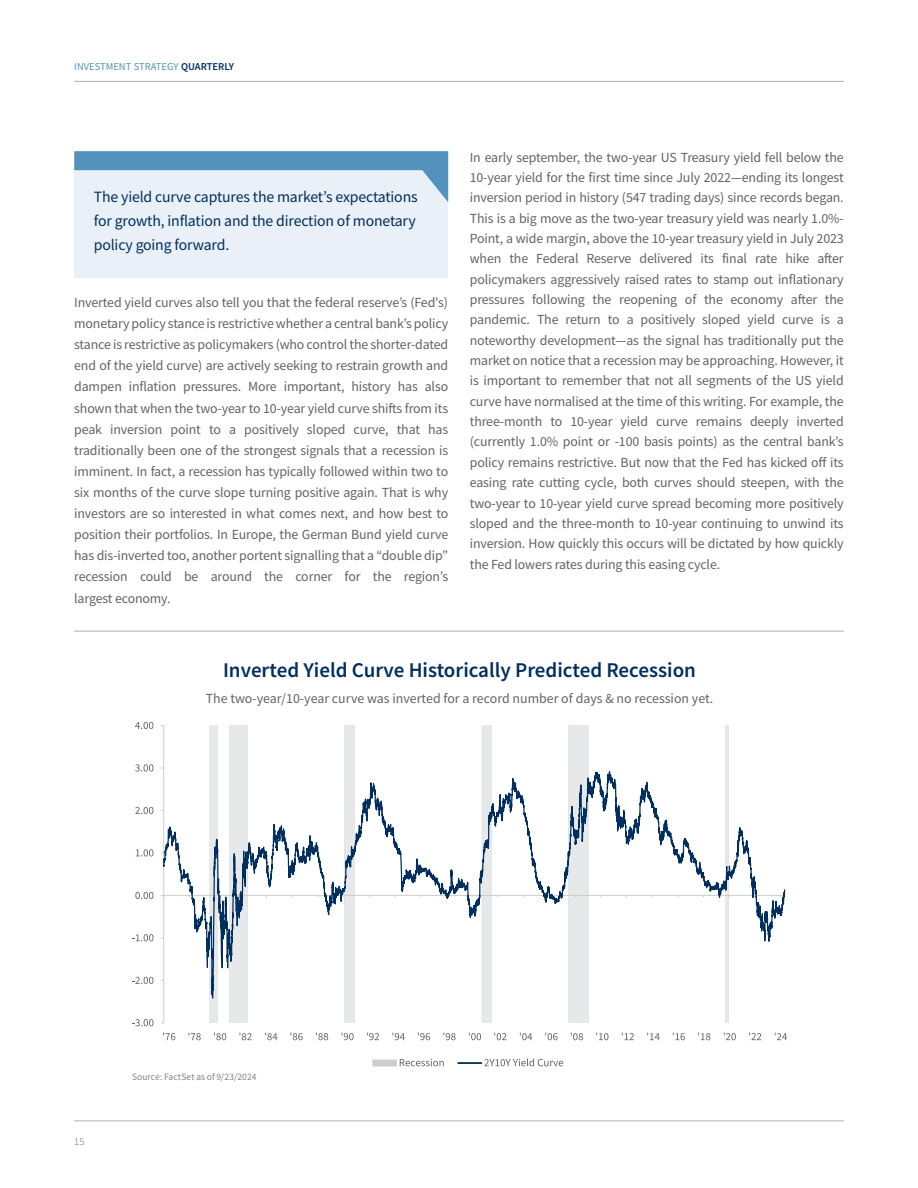
<style>
.page{position:relative;width:918px;height:1188px;background:#fff}
.page>*{position:absolute;margin:0;border:0;box-sizing:border-box;transform-origin:0 0}
.Body_copy_9_25_13{font:600 21px "Source Sans Pro";color:#002e5e}
.t1{font:15.75px/24px "Source Sans Pro";letter-spacing:-.01em;color:#002e5e}
.Body_copy_9_25_13-2{font:13.8px/20.4px "Source Sans Pro";letter-spacing:-.01em;color:#636366;text-align:justify}
.t2{font:10.5px "Source Sans Pro";color:#5292bd}
.t3{font:300 10.5px "Source Sans Pro";color:#636366}
.t4{font:9.75px "Source Sans Pro";letter-spacing:.01em;color:#808285}
.s1{font-weight:600;color:#002e5e}
</style>
<div class="page">
<hr style="left:74px;top:1120px;width:770px;height:1px;background:#adaeb2">
<hr style="left:74px;top:81px;width:770px;height:1px;background:#adaeb2">
<div style="left:74px;top:153px;width:374px;height:125px;background:#eaf0f7"></div>
<svg style="left:74px;top:151px;width:374px;height:51px"></svg>
<svg style="left:162px;top:630px;width:624px;height:492px"></svg>
<svg style="left:132px;top:1019px;width:21px;height:7px"></svg>
<svg style="left:132px;top:977px;width:21px;height:7px"></svg>
<svg style="left:132px;top:934px;width:21px;height:7px"></svg>
<svg style="left:135px;top:892px;width:18px;height:7px"></svg>
<svg style="left:136px;top:849px;width:17px;height:8px"></svg>
<svg style="left:135px;top:807px;width:18px;height:7px"></svg>
<svg style="left:135px;top:764px;width:18px;height:8px"></svg>
<svg style="left:135px;top:722px;width:18px;height:7px"></svg>
<div style="left:373px;top:1060px;width:23px;height:6px;background:#cccdcf"></div>
<div style="left:372px;top:1060px;width:25px;height:7px;border:1px solid #cccdcf"></div>
<svg style="left:400px;top:1059px;width:44px;height:7px"></svg>
<hr style="left:458px;top:1062px;width:23px;height:2px;background:#002e5e">
<svg style="left:484px;top:1058px;width:79px;height:8px"></svg>
<svg style="left:163px;top:1033px;width:12px;height:7px"></svg>
<svg style="left:188px;top:1033px;width:13px;height:7px"></svg>
<svg style="left:214px;top:1033px;width:12px;height:7px"></svg>
<svg style="left:239px;top:1033px;width:13px;height:7px"></svg>
<svg style="left:265px;top:1033px;width:12px;height:7px"></svg>
<svg style="left:290px;top:1033px;width:13px;height:7px"></svg>
<svg style="left:316px;top:1033px;width:12px;height:7px"></svg>
<svg style="left:341px;top:1033px;width:13px;height:7px"></svg>
<svg style="left:367px;top:1033px;width:12px;height:7px"></svg>
<svg style="left:392px;top:1033px;width:13px;height:7px"></svg>
<svg style="left:418px;top:1033px;width:12px;height:7px"></svg>
<svg style="left:443px;top:1033px;width:13px;height:7px"></svg>
<svg style="left:469px;top:1033px;width:12px;height:7px"></svg>
<svg style="left:494px;top:1033px;width:13px;height:7px"></svg>
<svg style="left:520px;top:1033px;width:12px;height:7px"></svg>
<svg style="left:545px;top:1033px;width:13px;height:7px"></svg>
<svg style="left:571px;top:1033px;width:12px;height:7px"></svg>
<svg style="left:596px;top:1033px;width:12px;height:7px"></svg>
<svg style="left:622px;top:1033px;width:12px;height:7px"></svg>
<svg style="left:647px;top:1033px;width:13px;height:7px"></svg>
<svg style="left:673px;top:1033px;width:12px;height:7px"></svg>
<svg style="left:698px;top:1033px;width:12px;height:7px"></svg>
<svg style="left:724px;top:1033px;width:12px;height:7px"></svg>
<svg style="left:749px;top:1033px;width:12px;height:7px"></svg>
<svg style="left:775px;top:1033px;width:12px;height:7px"></svg>
<hr style="left:74px;top:631px;width:770px;height:1px;background:#adaeb2">
<p class="t2" style="left:74px;top:60px;width:161px">INVESTMENT STRATEGY <span class="s1">QUARTERLY</span></p>
<p class="t1" style="left:94px;top:185px;width:325px">The yield curve captures the market’s expectations for growth, inflation and the direction of monetary policy going forward.</p>
<p class="Body_copy_9_25_13-2" style="left:74px;top:292px;width:376px;line-height:21.1px">Inverted yield curves also tell you that the federal reserve’s (Fed's) monetary policy stance is restrictive whether a central bank’s policy stance is restrictive as policymakers (who control the shorter-dated end of the yield curve) are actively seeking to restrain growth and dampen inflation pressures. More important, history has also shown that when the two-year to 10-year yield curve shifts from its peak inversion point to a positively sloped curve, that has traditionally been one of the strongest signals that a recession is imminent. In fact, a recession has typically followed within two to six months of the curve slope turning positive again. That is why investors are so interested in what comes next, and how best to position their portfolios. In Europe, the German Bund yield curve has dis-inverted too, another portent signalling that a “double dip” recession could be around the corner for the region’s largest economy.</p>
<p class="Body_copy_9_25_13-2" style="left:470px;top:147px;width:375px">In early september, the two-year US Treasury yield fell below the 10-year yield for the first time since July 2022—ending its longest inversion period in history (547 trading days) since records began.<br>This is a big move as the two-year treasury yield was nearly 1.0%- Point, a wide margin, above the 10-year treasury yield in July 2023 when the Federal Reserve delivered its final rate hike after policymakers aggressively raised rates to stamp out inflationary pressures following the reopening of the economy after the pandemic. The return to a positively sloped yield curve is a noteworthy development—as the signal has traditionally put the market on notice that a recession may be approaching. However, it is important to remember that not all segments of the US yield curve have normalised at the time of this writing. For example, the three-month to 10-year yield curve remains deeply inverted (currently 1.0% point or -100 basis points) as the central bank’s policy remains restrictive. But now that the Fed has kicked off its easing rate cutting cycle, both curves should steepen, with the two-year to 10-year yield curve spread becoming more positively sloped and the three-month to 10-year continuing to unwind its inversion. How quickly this occurs will be dictated by how quickly the Fed lowers rates during this easing cycle.</p>
<p class="Body_copy_9_25_13" style="left:223px;top:656px;width:474px">Inverted Yield Curve Historically Predicted Recession</p>
<p class="Body_copy_9_25_13-2" style="left:206px;top:688px;width:509px">The two-year/10-year curve was inverted for a record number of days &amp; no recession yet.</p>
<p class="t3" style="left:74px;top:1135px;width:12px">15</p>
<p class="t4" style="left:132px;top:1071px;width:126px">Source: FactSet as of 9/23/2024</p>
</div>
